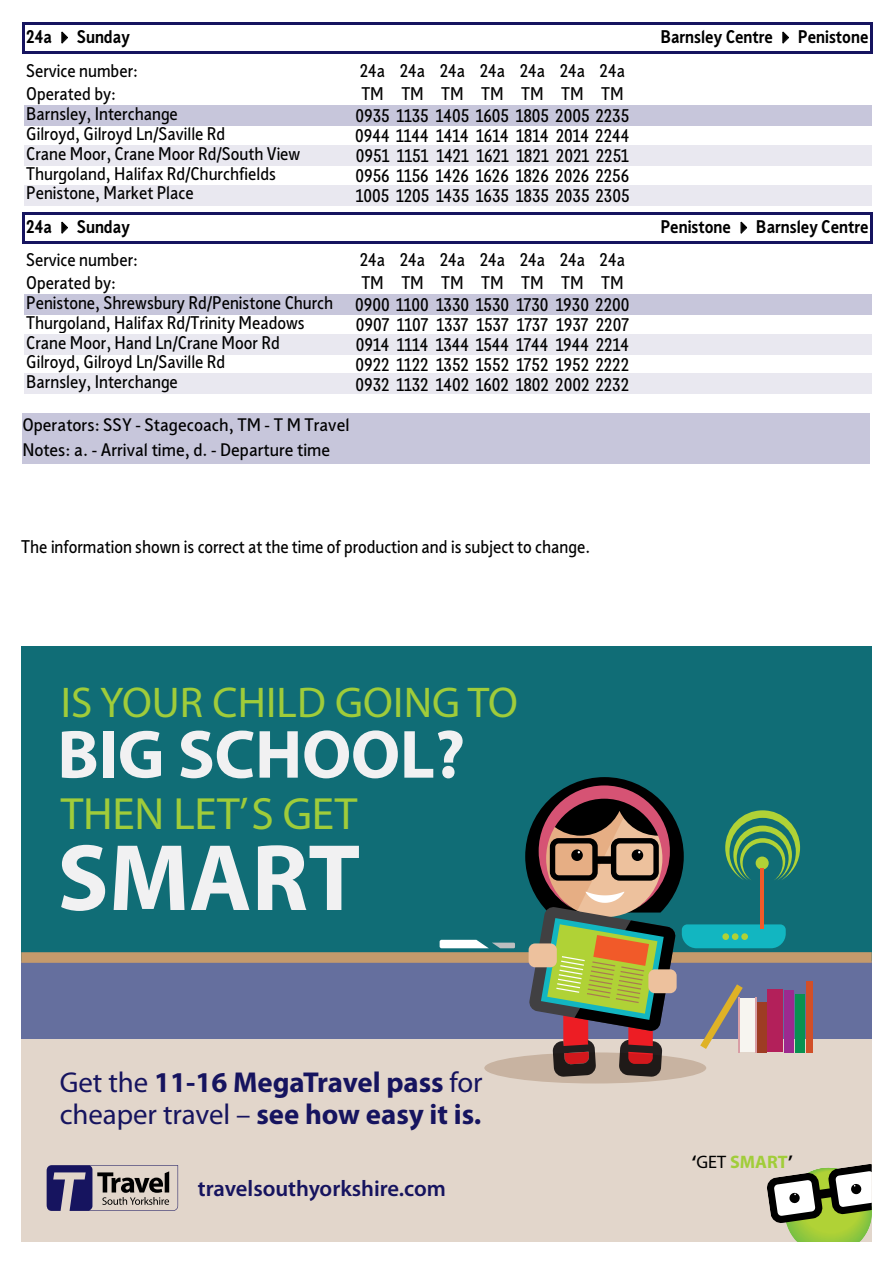
<style>
.page{position:relative;width:893px;height:1263px;background:#fff}
.page>*{position:absolute;margin:0;border:0;box-sizing:border-box;transform-origin:0 0}
.t1{font:700 95.25px "Myriad Pro";color:#f1f1f2}
.t2{font:700 68.85px "Myriad Pro";letter-spacing:-.005em;color:#f1f1f2}
.t3{font:45.3px "Myriad Pro";letter-spacing:-.005em;color:#a0cc3a}
.t4{font:43.2px "Myriad Pro";letter-spacing:.005em;color:#a0cc3a}
.t5{font:700 28.8px/32.1px "Myriad Pro";color:#16145f}
.t6{font:700 22.8px "Myriad Pro";color:#16145f}
.t7{font:600 22.5px "Myriad Pro";color:#16145f}
.t8{font:700 18.15px "Myriad Pro";color:#a1cd3a}
.t9{font:18px/33.6px "Sheffield Sans 2";color:#000}
.t10{font:700 18px "Sheffield Sans 2";color:#000}
.t11{font:17.7px/24.3px "Sheffield Sans 2";color:#000;scale:1.06 1}
.s1{font-weight:700}
.s2{font-family:"Helvetica Neue LT";font-weight:300}
.s3{font-weight:400}
.s4{color:#000}
.s5{font-weight:400;color:#000}
</style>
<div class="page">
<div style="left:21px;top:902px;width:851px;height:137px;background:#656f9e"></div>
<div style="left:21px;top:646px;width:851px;height:315px;background:#106d76"></div>
<div style="left:21px;top:952px;width:851px;height:11px;background:#c49a6c"></div>
<div style="left:21px;top:1039px;width:851px;height:203px;background:#e2d6cb"></div>
<div style="left:484px;top:1052px;width:222px;height:31px;background:#c8b3a1;border-radius:50%"></div>
<svg style="left:440px;top:940px;width:75px;height:8px"></svg>
<div style="left:806px;top:981px;width:6px;height:71px;background:#d14f28"></div>
<svg style="left:525px;top:777px;width:275px;height:300px"></svg>
<div style="left:795px;top:994px;width:10px;height:58px;background:#089251"></div>
<div style="left:784px;top:990px;width:10px;height:62px;background:#9d298f"></div>
<div style="left:768px;top:989px;width:15px;height:63px;background:#b3205a"></div>
<div style="left:757px;top:1002px;width:10px;height:50px;background:#9e3c23"></div>
<div style="left:739px;top:997px;width:16px;height:54px;background:#f7f5f0"></div>
<hr style="left:738px;top:997px;width:1px;height:55px;background:#d99ea5">
<hr style="left:755px;top:997px;width:1px;height:55px;background:#d99ea5">
<hr style="left:761px;top:868px;width:3px;height:60px;background:#f15a29">
<svg style="left:767px;top:1164px;width:105px;height:78px"></svg>
<svg style="left:47px;top:1165px;width:131px;height:46px"></svg>
<div style="left:24px;top:106px;width:848px;height:20px;background:#c7c6db"></div>
<div style="left:24px;top:145px;width:848px;height:20px;background:#e9e8f0"></div>
<div style="left:24px;top:185px;width:848px;height:20px;background:#e9e8f0"></div>
<div style="left:24px;top:294px;width:848px;height:20px;background:#c7c6db"></div>
<div style="left:24px;top:334px;width:848px;height:20px;background:#e9e8f0"></div>
<div style="left:24px;top:374px;width:848px;height:20px;background:#e9e8f0"></div>
<svg style="left:61px;top:31px;width:7px;height:13px"></svg>
<svg style="left:61px;top:222px;width:7px;height:12px"></svg>
<svg style="left:782px;top:31px;width:7px;height:13px"></svg>
<svg style="left:741px;top:222px;width:6px;height:12px"></svg>
<hr style="left:22px;top:22px;width:3px;height:32px;background:#16145f">
<hr style="left:870px;top:25px;width:3px;height:29px;background:#16145f">
<hr style="left:22px;top:212px;width:3px;height:32px;background:#16145f">
<hr style="left:870px;top:215px;width:3px;height:29px;background:#16145f">
<hr style="left:25px;top:22px;width:848px;height:3px;background:#16145f">
<hr style="left:25px;top:51px;width:848px;height:3px;background:#16145f">
<hr style="left:25px;top:212px;width:848px;height:3px;background:#16145f">
<hr style="left:25px;top:241px;width:848px;height:3px;background:#16145f">
<div style="left:22px;top:413px;width:848px;height:50px;background:#c7c6db"></div>
<p class="t9" style="left:26px;top:20px;width:113px"><span class="s1">24a</span> ✔ <span class="s1">Sunday<br></span>Service number:</p>
<p class="t9" style="left:360px;top:53px;width:267px">24a 24a 24a 24a 24a 24a 24a</p>
<p class="t9" style="left:26px;top:77px;width:91px">Operated by:</p>
<p class="t9" style="left:361px;top:77px;width:264px">TM TM TM TM TM TM TM</p>
<p class="t9" style="left:26px;top:96px;width:153px">Barnsley, Interchange</p>
<p class="t9" style="left:355px;top:99px;width:275px">0935 1135 1405 1605 1805 2005 2235</p>
<p class="t9" style="left:26px;top:116px;width:201px">Gilroyd, Gilroyd Ln/Saville Rd</p>
<p class="t9" style="left:355px;top:119px;width:276px">0944 1144 1414 1614 1814 2014 2244</p>
<p class="t9" style="left:26px;top:136px;width:276px">Crane Moor, Crane Moor Rd/South View</p>
<p class="t9" style="left:356px;top:139px;width:275px">0951 1151 1421 1621 1821 2021 2251</p>
<p class="t9" style="left:26px;top:156px;width:251px">Thurgoland, Halifax Rd/Churchfields</p>
<p class="t9" style="left:355px;top:159px;width:275px">0956 1156 1426 1626 1826 2026 2256</p>
<p class="t9" style="left:26px;top:176px;width:169px">Penistone, Market Place</p>
<p class="t9" style="left:356px;top:178px;width:275px">1005 1205 1435 1635 1835 2035 2305</p>
<p class="t9" style="left:26px;top:210px;width:113px;line-height:32.4px"><span class="s1">24a</span> ✔ <span class="s1">Sunday<br></span>Service number:</p>
<p class="t9" style="left:360px;top:242px;width:267px">24a 24a 24a 24a 24a 24a 24a</p>
<p class="t9" style="left:26px;top:265px;width:91px">Operated by:</p>
<p class="t9" style="left:355px;top:271px;width:276px;line-height:22.4px;text-align:center">TM TM TM TM TM TM TM<br>0900 1100 1330 1530 1730 1930 2200</p>
<p class="t9" style="left:26px;top:305px;width:280px">Thurgoland, Halifax Rd/Trinity Meadows</p>
<p class="t9" style="left:356px;top:308px;width:275px">0907 1107 1337 1537 1737 1937 2207</p>
<p class="t9" style="left:26px;top:325px;width:255px">Crane Moor, Hand Ln/Crane Moor Rd</p>
<p class="t9" style="left:356px;top:328px;width:275px">0914 1114 1344 1544 1744 1944 2214</p>
<p class="t9" style="left:26px;top:345px;width:201px">Gilroyd, Gilroyd Ln/Saville Rd</p>
<p class="t9" style="left:355px;top:347px;width:275px">0922 1122 1352 1552 1752 1952 2222</p>
<p class="t9" style="left:26px;top:365px;width:153px">Barnsley, Interchange</p>
<p class="t9" style="left:355px;top:367px;width:275px">0932 1132 1402 1602 1802 2002 2232</p>
<p class="t9" style="left:26px;top:285px;width:309px">Penistone, Shrewsbury Rd/Penistone Church</p>
<p class="t11" style="left:22px;top:413px;width:310px">Operators: SSY - Stagecoach, TM - T M Travel<br>Notes: a. - Arrival time, d. - Departure time</p>
<p class="t9" style="left:21px;top:529px;width:570px">The information shown is correct at the time of production and is subject to change.</p>
<p class="t10" style="left:660px;top:25px;width:210px">Barnsley Centre ✔ Penistone</p>
<p class="t10" style="left:660px;top:215px;width:210px">Penistone ✔ Barnsley Centre</p>
<h3 class="t4" style="left:61px;top:676px;width:459px">IS YOUR CHILD GOING TO</h3>
<h2 class="t2" style="left:57px;top:709px;width:409px">BIG SCHOOL?</h2>
<h3 class="t3" style="left:61px;top:785px;width:298px">THEN LET<span class="s2">’</span>S GET</h3>
<h1 class="t1" style="left:57px;top:816px;width:305px">SMART</h1>
<p class="t6" style="left:50px;top:1059px;width:263px">travelsouthyorkshire.com</p>
<h3 class="t5" style="left:60px;top:1065px;width:425px"><span class="s3">Get the</span> 11-16 MegaTravel pass <span class="s3">for cheaper travel –</span> see how easy it is.</h3>
<p class="t7" style="left:198px;top:1174px;width:250px">travelsouthyorkshire.com</p>
<p class="t8" style="left:692px;top:1149px;width:103px"><span class="s4">‘</span><span class="s5">GET</span> SMART<span class="s4">’</span></p>
</div>
